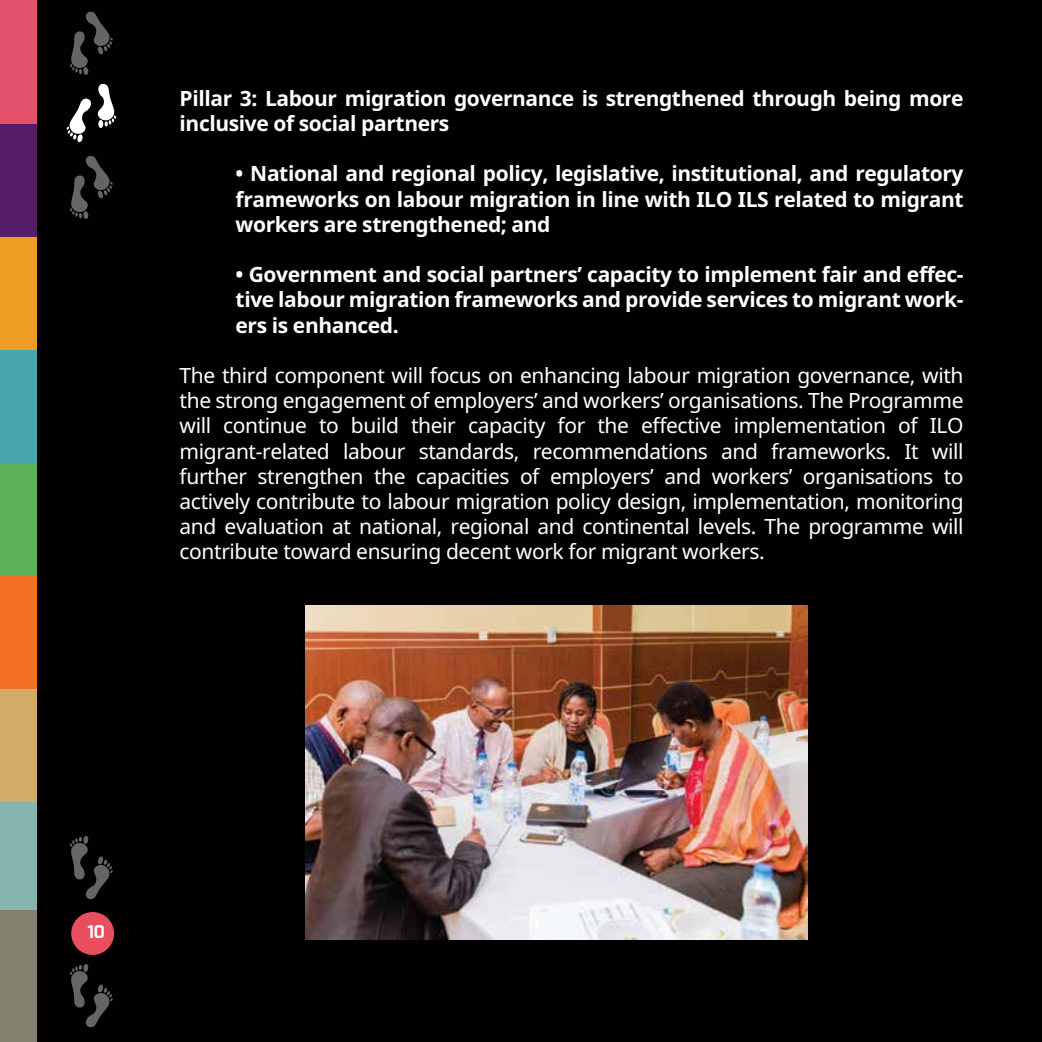
<style>
.page{position:relative;width:1042px;height:1042px;background:#020000}
.page>*{position:absolute;margin:0;border:0;box-sizing:border-box;transform-origin:0 0}
.t1{font:21px/25.2px "Noto Sans";letter-spacing:-.02em;color:#fff;text-align:justify}
.t2{font:700 21px/25.2px "Noto Sans";letter-spacing:-.02em;color:#fff;text-align:justify}
.t3{font:700 17.5px "Exo";color:#fff}
</style>
<div class="page">
<svg style="left:70px;top:11px;width:43px;height:63px"></svg>
<svg style="left:67px;top:98px;width:24px;height:44px"></svg>
<svg style="left:98px;top:84px;width:18px;height:43px"></svg>
<div style="left:98px;top:120px;width:5px;height:8px;background:#fff;border-radius:50%"></div>
<svg style="left:70px;top:155px;width:43px;height:63px"></svg>
<svg style="left:70px;top:964px;width:43px;height:64px"></svg>
<div style="left:83px;top:835px;width:5px;height:9px;background:#070606;border-radius:50%"></div>
<svg style="left:70px;top:836px;width:43px;height:64px"></svg>
<div style="left:0;top:0;width:37px;height:124px;background:#e4516c"></div>
<div style="left:0;top:124px;width:37px;height:113px;background:#551d68"></div>
<div style="left:0;top:237px;width:37px;height:113px;background:#f09d25"></div>
<div style="left:0;top:350px;width:37px;height:113px;background:#47a5ae"></div>
<div style="left:0;top:463px;width:37px;height:113px;background:#5fb158"></div>
<div style="left:0;top:576px;width:37px;height:113px;background:#f36f21"></div>
<div style="left:0;top:689px;width:37px;height:114px;background:#d2ab67"></div>
<div style="left:0;top:803px;width:37px;height:113px;background:#86b5b0"></div>
<div style="left:0;top:910px;width:37px;height:132px;background:#82816f"></div>
<div style="left:71px;top:912px;width:43px;height:43px;background:#e84e5e;border-radius:50%"></div>
<img style="left:306px;top:605px;width:501px;height:334px">
<p class="t2" style="left:180px;top:86px;width:785px">Pillar 3: Labour migration governance is strengthened through being more inclusive of social partners</p>
<p class="t2" style="left:236px;top:162px;width:729px">• National and regional policy, legislative, institutional, and regulatory frameworks on labour migration in line with ILO ILS related to migrant workers are strengthened; and</p>
<p class="t2" style="left:236px;top:262px;width:729px">• Government and social partners’ capacity to implement fair and effec&shy;tive labour migration frameworks and provide services to migrant work&shy;ers is enhanced.</p>
<p class="t1" style="left:180px;top:363px;width:785px">The third component will focus on enhancing labour migration governance, with the strong engagement of employers’ and workers’ organisations. The Programme will continue to build their capacity for the effective implementation of ILO migrant-related labour standards, recommendations and frameworks. It will further strengthen the capacities of employers’ and workers’ organisations to actively contribute to labour migration policy design, implementation, monitoring and evaluation at national, regional and continental levels. The programme will contribute toward ensuring decent work for migrant workers.</p>
<p class="t3" style="left:87px;top:920px;width:19px">10</p>
</div>
